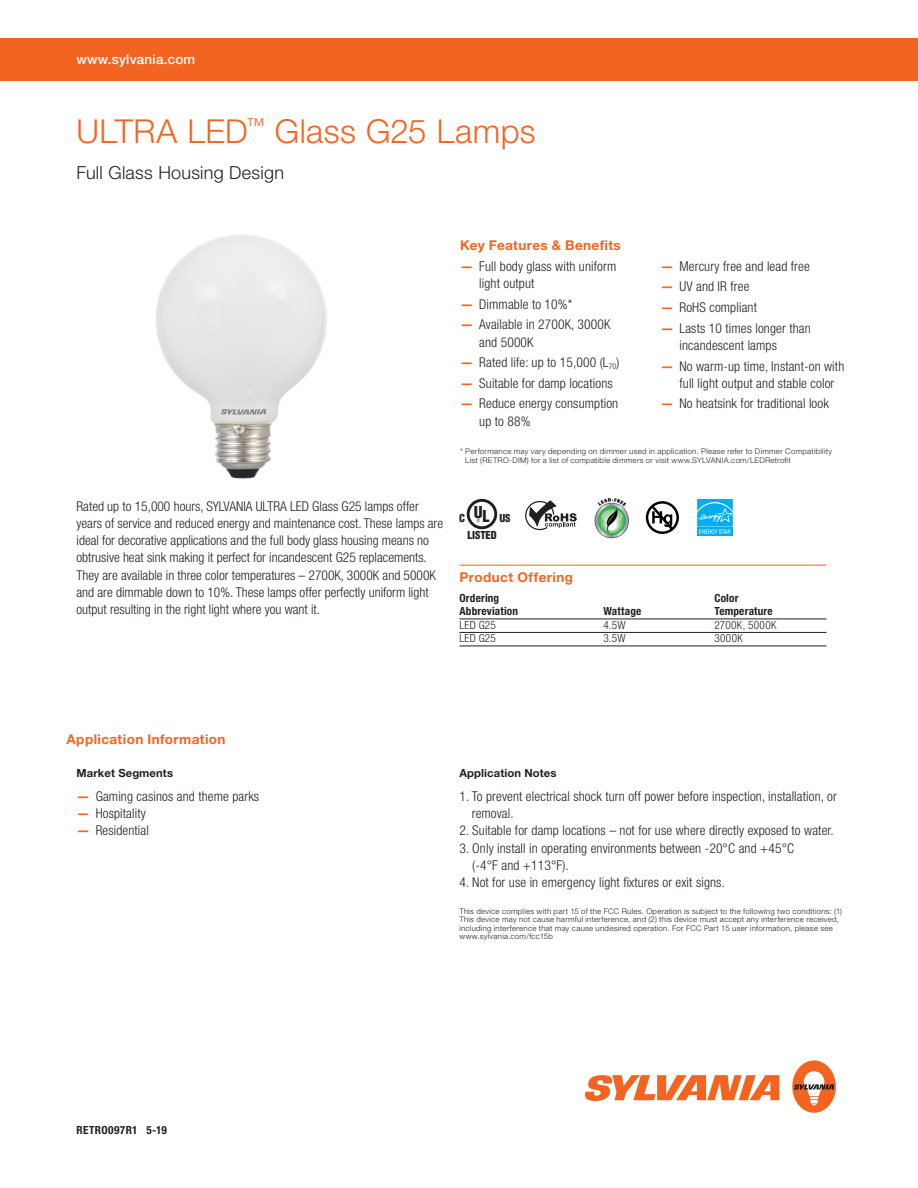
<style>
.page{position:relative;width:918px;height:1188px;background:#fff}
.page>*{position:absolute;margin:0;border:0;box-sizing:border-box;transform-origin:0 0}
.PIB_HEADLINE{font:300 33px "Helvetica Neue LT Pro";letter-spacing:.01em;color:#f36421}
.Letter_Cover_Subhead{font:300 18px "Helvetica Neue LT Pro";letter-spacing:.015em;color:#231f20}
.Letter_Cover_Copy_9{font:300 condensed 13.5px/17.2px "Helvetica Neue LT Pro";letter-spacing:.01em;color:#231f20}
.Letter_Copy_Headline{font:700 13.5px "Helvetica Neue LT Pro";letter-spacing:.03em;color:#f36421}
.Letter_Cover_URL_Ban{font:500 13.5px "Helvetica Neue LT Pro";letter-spacing:.015em;color:#fff}
.Letter_Tablehead_9_o{font:700 13.5px "Helvetica Neue LT Pro";letter-spacing:.035em;color:#f36421}
.Letter_Tablehead_7_5{font:700 condensed 11.25px "Helvetica Neue LT Pro";letter-spacing:.015em;color:#231f20}
.Letter_Tables_7_5_Ba{font:300 condensed 11.25px "Helvetica Neue LT Pro";letter-spacing:.03em;color:#231f20}
.App_Info_Head{font:700 11.25px "Helvetica Neue LT Pro";letter-spacing:.01em;color:#231f20}
.CODE{font:700 condensed 11.25px "Helvetica Neue LT Pro";letter-spacing:.035em;color:#231f20}
.t1{font:900 condensed 10.65px/16.6px "Helvetica";letter-spacing:-.01em;color:#231f20;text-align:center}
.Letter_Footnote_5_2{font:300 7.8px/8.6px "Helvetica Neue LT Pro";letter-spacing:.04em;color:#231f20}
.s1{font-weight:700;font-stretch:normal;color:#f36421}
.s2{font-size:16.05px}
</style>
<div class="page">
<svg style="left:645px;top:501px;width:34px;height:33px"></svg>
<img style="left:594px;top:498px;width:35px;height:41px">
<hr style="left:459px;top:565px;width:367px;height:1px;background:#f36421">
<hr style="left:459px;top:619px;width:367px;height:1px;background:#231f20">
<hr style="left:459px;top:632px;width:367px;height:1px;background:#231f20">
<hr style="left:459px;top:646px;width:367px;height:1px;background:#231f20">
<svg style="left:525px;top:501px;width:52px;height:29px"></svg>
<div style="left:697px;top:527px;width:36px;height:9px;background:#00aeef"></div>
<svg style="left:697px;top:499px;width:36px;height:35px"></svg>
<div style="left:0;top:38px;width:918px;height:43px;background:#f36421"></div>
<div style="left:467px;top:499px;width:30px;height:30px;border:3px solid #231f20;border-radius:50%"></div>
<svg style="left:585px;top:1075px;width:194px;height:26px"></svg>
<div style="left:792px;top:1060px;width:44px;height:53px;background:#f36421;border-radius:50%"></div>
<svg style="left:793px;top:1071px;width:41px;height:34px"></svg>
<img style="left:156px;top:235px;width:171px;height:244px">
<p class="Letter_Cover_URL_Ban" style="left:77px;top:51px;width:120px">www.sylvania.com</p>
<p class="PIB_HEADLINE" style="left:77px;top:111px;width:461px">ULTRA LED<sup>™</sup> Glass G25 Lamps</p>
<p class="Letter_Cover_Subhead" style="left:77px;top:162px;width:209px">Full Glass Housing Design</p>
<p class="Letter_Copy_Headline" style="left:460px;top:237px;width:162px">Key Features &amp; Benefits</p>
<p class="Letter_Cover_Copy_9" style="left:479px;top:257px;width:139px;text-indent:-19px"><span class="s1">—</span> Full body glass with uniform light output</p>
<p class="Letter_Cover_Copy_9" style="left:460px;top:295px;width:114px"><span class="s1">—</span> Dimmable to 10%*</p>
<p class="Letter_Cover_Copy_9" style="left:479px;top:316px;width:133px;text-indent:-19px"><span class="s1">—</span> Available in 2700K, 3000K and 5000K</p>
<p class="Letter_Cover_Copy_9" style="left:460px;top:354px;width:161px"><span class="s1">—</span> Rated life: up to 15,000 (L<sub>70</sub>)</p>
<p class="Letter_Cover_Copy_9" style="left:460px;top:374px;width:154px"><span class="s1">—</span> Suitable for damp locations</p>
<p class="Letter_Cover_Copy_9" style="left:479px;top:395px;width:140px;text-indent:-19px"><span class="s1">—</span> Reduce energy consumption up to 88%</p>
<p class="Letter_Cover_Copy_9" style="left:660px;top:257px;width:151px"><span class="s1">—</span> Mercury free and lead free</p>
<p class="Letter_Cover_Copy_9" style="left:660px;top:278px;width:91px"><span class="s1">—</span> UV and IR free</p>
<p class="Letter_Cover_Copy_9" style="left:660px;top:299px;width:98px"><span class="s1">—</span> RoHS compliant</p>
<p class="Letter_Cover_Copy_9" style="left:680px;top:319px;width:133px;text-indent:-19px"><span class="s1">—</span> Lasts 10 times longer than incandescent lamps</p>
<p class="Letter_Cover_Copy_9" style="left:680px;top:357px;width:166px;text-indent:-19px"><span class="s1">—</span> No warm-up time, Instant-on with full light output and stable color</p>
<p class="Letter_Cover_Copy_9" style="left:660px;top:395px;width:170px"><span class="s1">—</span> No heatsink for traditional look</p>
<p class="Letter_Cover_Copy_9" style="left:77px;top:497px;width:368px">Rated up to 15,000 hours, SYLVANIA ULTRA LED Glass G25 lamps offer years of service and reduced energy and maintenance cost. These lamps are ideal for decorative applications and the full body glass housing means no obtrusive heat sink making it perfect for incandescent G25 replacements.<br>They are available in three color temperatures – 2700K, 3000K and 5000K and are dimmable down to 10%. These lamps offer perfectly uniform light output resulting in the right light where you want it.</p>
<p class="Letter_Footnote_5_2" style="left:465px;top:447px;width:368px;text-indent:-5px">* Performance may vary depending on dimmer used in application. Please refer to Dimmer Compatibility<br>List (RETRO-DIM) for a list of compatible dimmers or visit www.SYLVANIA.com/LEDRetrofit</p>
<p class="t1" style="left:459px;top:510px;width:53px">C <sup>U</sup><span class="s2">L</span> US<br>LISTED</p>
<p class="Letter_Tablehead_9_o" style="left:459px;top:569px;width:115px">Product Offering</p>
<p class="Letter_Tablehead_7_5" style="left:459px;top:591px;width:41px">Ordering</p>
<p class="Letter_Tablehead_7_5" style="left:714px;top:591px;width:26px">Color</p>
<p class="Letter_Tablehead_7_5" style="left:459px;top:605px;width:60px">Abbreviation</p>
<p class="Letter_Tablehead_7_5" style="left:603px;top:605px;width:40px">Wattage</p>
<p class="Letter_Tablehead_7_5" style="left:714px;top:605px;width:60px">Temperature</p>
<p class="Letter_Tables_7_5_Ba" style="left:459px;top:619px;width:38px">LED G25</p>
<p class="Letter_Tables_7_5_Ba" style="left:603px;top:619px;width:24px">4.5W</p>
<p class="Letter_Tables_7_5_Ba" style="left:714px;top:619px;width:64px">2700K, 5000K</p>
<p class="Letter_Tables_7_5_Ba" style="left:459px;top:632px;width:38px">LED G25</p>
<p class="Letter_Tables_7_5_Ba" style="left:603px;top:632px;width:24px">3.5W</p>
<p class="Letter_Tables_7_5_Ba" style="left:714px;top:632px;width:30px">3000K</p>
<p class="Letter_Copy_Headline" style="left:67px;top:731px;width:161px">Application Information</p>
<p class="App_Info_Head" style="left:77px;top:766px;width:98px">Market Segments</p>
<p class="Letter_Cover_Copy_9" style="left:77px;top:787px;width:184px"><span class="s1">—</span> Gaming casinos and theme parks</p>
<p class="Letter_Cover_Copy_9" style="left:77px;top:805px;width:71px"><span class="s1">—</span> Hospitality</p>
<p class="Letter_Cover_Copy_9" style="left:77px;top:822px;width:74px"><span class="s1">—</span> Residential</p>
<p class="App_Info_Head" style="left:459px;top:766px;width:99px">Application Notes</p>
<p class="Letter_Cover_Copy_9" style="left:472px;top:787px;width:366px;text-indent:-12px">1. To prevent electrical shock turn off power before inspection, installation, or removal.</p>
<p class="Letter_Cover_Copy_9" style="left:459px;top:822px;width:376px">2. Suitable for damp locations – not for use where directly exposed to water.</p>
<p class="Letter_Cover_Copy_9" style="left:472px;top:839px;width:323px;text-indent:-13px">3. Only install in operating environments between -20°C and +45°C (-4°F and +113°F).</p>
<p class="Letter_Cover_Copy_9" style="left:459px;top:874px;width:267px">4. Not for use in emergency light fixtures or exit signs.</p>
<p class="Letter_Footnote_5_2" style="left:459px;top:906px;width:384px">This device complies with part 15 of the FCC Rules. Operation is subject to the following two conditions: (1)<br>This device may not cause harmful interference, and (2) this device must accept any interference received, including interference that may cause undesired operation. For FCC Part 15 user information, please see www.sylvania.com/fcc15b</p>
<p class="CODE" style="left:77px;top:1124px;width:92px">RETRO097R1 5-19</p>
</div>
